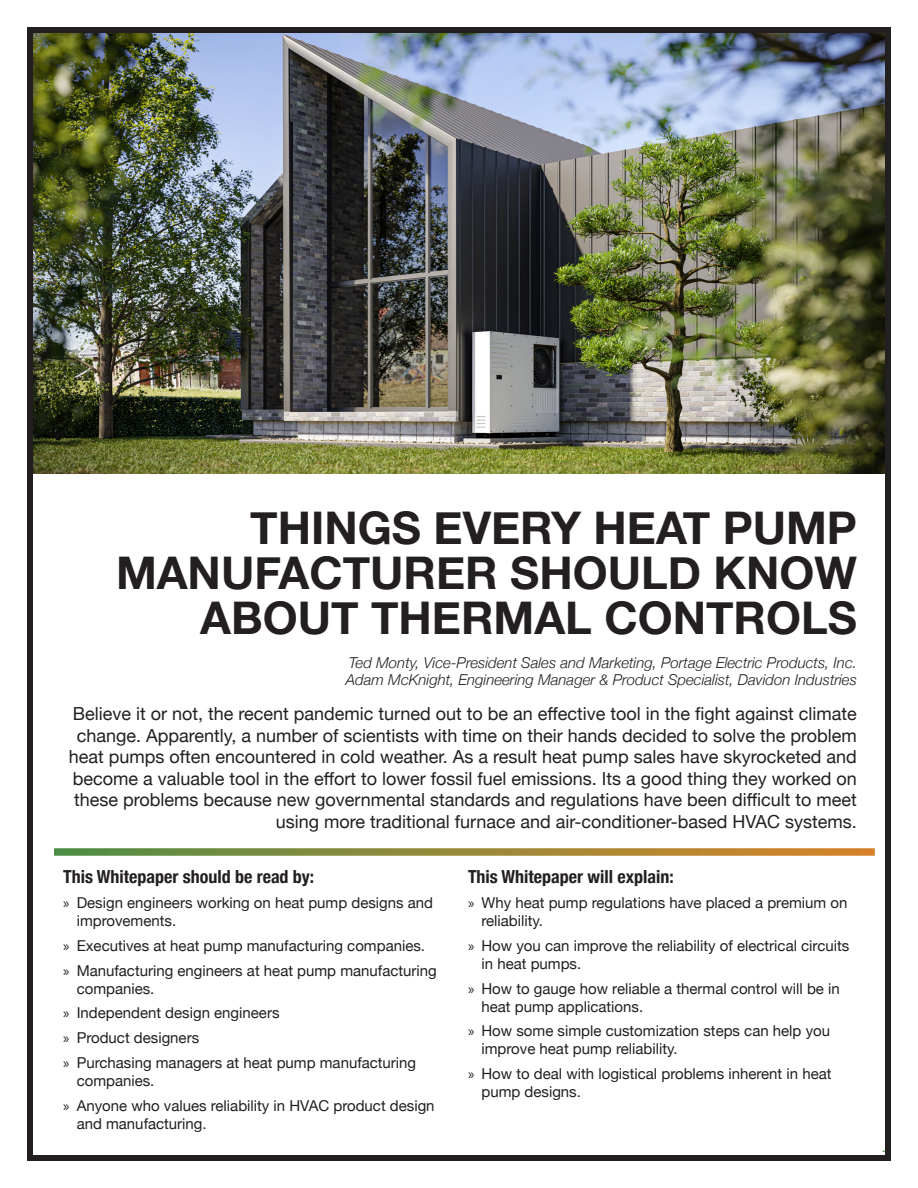
<style>
.page{position:relative;width:918px;height:1188px;background:#fff}
.page>*{position:absolute;margin:0;border:0;box-sizing:border-box;transform-origin:0 0}
.t1{font:700 45px/45px "Helvetica Neue";color:#231f20;text-align:right}
.t2{font:18px/21.6px "Helvetica Neue";color:#231f20;text-align:right}
.t3{font:700 condensed 18px "Helvetica Neue";color:#231f20}
.t4{font:300 18px "Helvetica Neue";color:#4b8d46}
.t5{font:15px/18px "Helvetica Neue";color:#231f20}
.t6{font:italic 300 15px "Helvetica Neue";color:#231f20}
.s1{font-family:"Myriad Pro"}
</style>
<div class="page">
<img style="left:34px;top:34px;width:850px;height:439px">
<div style="left:27px;top:27px;width:864px;height:1134px;border:6px solid #231f20"></div>
<svg style="left:54px;top:848px;width:821px;height:8px"></svg>
<p class="t1" style="left:116px;top:507px;width:742px">THINGS EVERY HEAT PUMP<br>MANUFACTURER SHOULD KNOW<br>ABOUT THERMAL CONTROLS</p>
<p class="t6" style="left:349px;top:651px;width:510px">Ted Monty, Vice-President Sales and Marketing, Portage Electric Products, Inc.</p>
<p class="t6" style="left:346px;top:668px;width:513px">Adam McKnight, Engineering Manager &amp; Product Specialist, Davidon Industries</p>
<p class="t2" style="left:69px;top:704px;width:790px">Believe it or not, the recent pandemic turned out to be an effective tool in the fight against climate change. Apparently, a number of scientists with time on their hands decided to solve the problem heat pumps often encountered in cold weather. As a result heat pump sales have skyrocketed and become a valuable tool in the effort to lower fossil fuel emissions. Its a good thing they worked on these problems because new governmental standards and regulations have been difficult to meet using more traditional furnace and air-conditioner-based HVAC systems.</p>
<p class="t3" style="left:63px;top:862px;width:253px">This Whitepaper should be read by:</p>
<p class="t5" style="left:77px;top:895px;width:358px;text-indent:-14px"><span class="s1">»</span> Design engineers working on heat pump designs and improvements.</p>
<p class="t5" style="left:63px;top:937px;width:363px"><span class="s1">»</span> Executives at heat pump manufacturing companies.</p>
<p class="t5" style="left:77px;top:962px;width:362px;text-indent:-14px"><span class="s1">»</span> Manufacturing engineers at heat pump manufacturing companies.</p>
<p class="t5" style="left:63px;top:1005px;width:218px"><span class="s1">»</span> Independent design engineers</p>
<p class="t5" style="left:63px;top:1030px;width:138px"><span class="s1">»</span> Product designers</p>
<p class="t5" style="left:77px;top:1054px;width:341px;text-indent:-14px"><span class="s1">»</span> Purchasing managers at heat pump manufacturing companies.</p>
<p class="t5" style="left:77px;top:1097px;width:359px;text-indent:-14px"><span class="s1">»</span> Anyone who values reliability in HVAC product design and manufacturing.</p>
<p class="t3" style="left:468px;top:862px;width:207px">This Whitepaper will explain:</p>
<p class="t5" style="left:482px;top:895px;width:367px;text-indent:-14px"><span class="s1">»</span> Why heat pump regulations have placed a premium on reliability.</p>
<p class="t5" style="left:482px;top:937px;width:369px;text-indent:-14px"><span class="s1">»</span> How you can improve the reliability of electrical circuits in heat pumps.</p>
<p class="t5" style="left:482px;top:980px;width:360px;text-indent:-14px"><span class="s1">»</span> How to gauge how reliable a thermal control will be in heat pump applications.</p>
<p class="t5" style="left:482px;top:1023px;width:350px;text-indent:-14px"><span class="s1">»</span> How some simple customization steps can help you improve heat pump reliability.</p>
<p class="t5" style="left:482px;top:1066px;width:352px;text-indent:-14px"><span class="s1">»</span> How to deal with logistical problems inherent in heat pump designs.</p>
<p class="t4" style="left:881px;top:1140px;width:12px">1</p>
</div>
